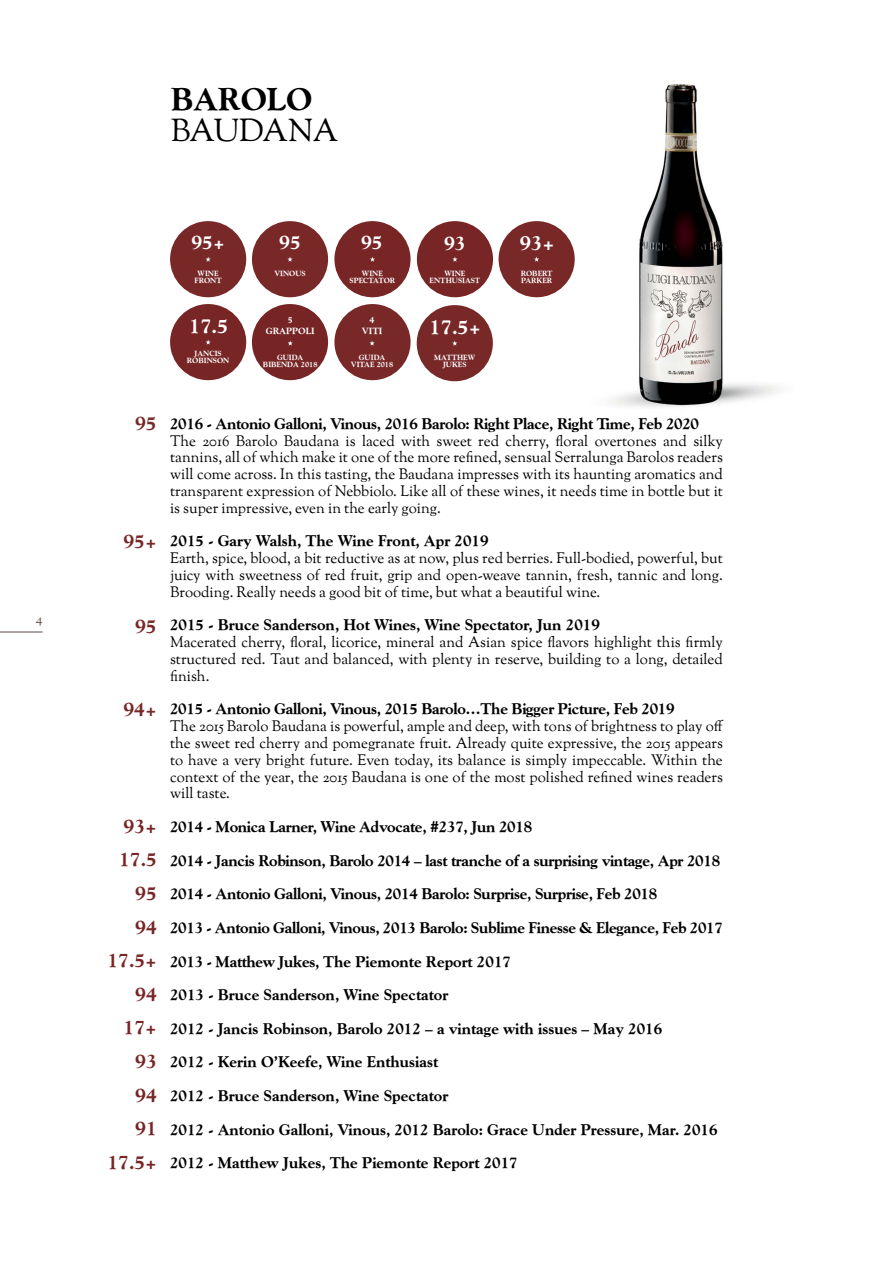
<style>
.page{position:relative;width:893px;height:1263px;background:#fff}
.page>*{position:absolute;margin:0;border:0;box-sizing:border-box;transform-origin:0 0}
.t1{font:31.5px "Sorts Mill Goudy";letter-spacing:-.02em;color:#000}
.t2{font:800 31.5px "Goudy";color:#000}
.t3{font:800 20.25px "Goudy";color:#fff}
.t4{font:800 19.5px/33.6px "Goudy";color:#782525;text-align:right}
.t5{font:800 19.5px "Goudy";color:#792828}
.t6{font:800 19.5px "Goudy";color:#fff}
.t7{font:800 15.45px/33.6px "Goudy";color:#000}
.t8{font:800 15.45px "Goudy";letter-spacing:-.02em;color:#000}
.t9{font:15px/16.8px "Sorts Mill Goudy";color:#000;text-align:justify}
.t10{font:13.5px "Sorts Mill Goudy";color:#5a4a42}
.t11{font:800 9px/10.9px "Goudy";color:#fff;text-align:center}
.t12{font:800 7.5px/7.2px "Goudy";color:#fff;text-align:center}
.s1{font-family:"Avenir";font-weight:900}
</style>
<div class="page">
<hr style="left:0;top:632px;width:43px;height:1px;background:#5a4a42">
<img style="left:561px;top:84px;width:219px;height:323px">
<div style="left:417px;top:221px;width:76px;height:76px;background:#782525;border-radius:50%"></div>
<svg style="left:452px;top:257px;width:6px;height:5px"></svg>
<div style="left:334px;top:221px;width:77px;height:76px;background:#782525;border-radius:50%"></div>
<svg style="left:370px;top:257px;width:5px;height:5px"></svg>
<div style="left:252px;top:221px;width:76px;height:76px;background:#792828;border-radius:50%"></div>
<svg style="left:287px;top:257px;width:6px;height:5px"></svg>
<div style="left:334px;top:304px;width:77px;height:76px;background:#792828;border-radius:50%"></div>
<div style="left:170px;top:304px;width:76px;height:76px;background:#782525;border-radius:50%"></div>
<svg style="left:206px;top:340px;width:5px;height:5px"></svg>
<div style="left:252px;top:304px;width:76px;height:76px;background:#762424;border-radius:50%"></div>
<svg style="left:288px;top:340px;width:5px;height:6px"></svg>
<div style="left:499px;top:221px;width:76px;height:76px;background:#792828;border-radius:50%"></div>
<svg style="left:534px;top:257px;width:5px;height:5px"></svg>
<svg style="left:369px;top:340px;width:6px;height:6px"></svg>
<div style="left:417px;top:305px;width:76px;height:76px;background:#792828;border-radius:50%"></div>
<svg style="left:452px;top:341px;width:5px;height:5px"></svg>
<div style="left:170px;top:221px;width:76px;height:76px;background:#792828;border-radius:50%"></div>
<svg style="left:206px;top:257px;width:5px;height:5px"></svg>
<p class="t10" style="left:36px;top:610px;width:8px">4</p>
<h1 class="t2" style="left:171px;top:81px;width:143px">BAROLO</h1>
<h1 class="t1" style="left:171px;top:111px;width:169px">BAUDANA</h1>
<h3 class="t6" style="left:191px;top:231px;width:35px">95+</h3>
<h3 class="t6" style="left:279px;top:231px;width:23px">95</h3>
<h3 class="t6" style="left:361px;top:231px;width:23px">95</h3>
<h3 class="t6" style="left:444px;top:232px;width:23px">93</h3>
<h2 class="t3" style="left:520px;top:231px;width:36px">93+</h2>
<p class="t12" style="left:195px;top:270px;width:29px">WINE<br>FRONT</p>
<p class="t12" style="left:274px;top:270px;width:33px">VINOUS</p>
<p class="t12" style="left:350px;top:270px;width:47px">WINE<br>SPECTATOR</p>
<p class="t12" style="left:430px;top:270px;width:52px">WINE<br>ENTHUSIAST</p>
<p class="t12" style="left:521px;top:270px;width:33px;text-align:left">ROBERT<br>PARKER</p>
<h2 class="t3" style="left:189px;top:314px;width:41px">17.5</h2>
<p class="t11" style="left:266px;top:314px;width:51px">5<br>GRAPPOLI</p>
<p class="t11" style="left:362px;top:314px;width:22px">4<br>VITI</p>
<h2 class="t3" style="left:429px;top:315px;width:53px">17.5+</h2>
<p class="t12" style="left:187px;top:350px;width:44px">JANCIS<br>ROBINSON</p>
<p class="t12" style="left:263px;top:354px;width:56px">GUIDA<br>BIBENDA 2018</p>
<p class="t12" style="left:351px;top:354px;width:44px">GUIDA<br>VITAE 2018</p>
<p class="t12" style="left:434px;top:354px;width:42px">MATTHEW<br>JUKES</p>
<h3 class="t5" style="left:135px;top:412px;width:23px">95</h3>
<h3 class="t5" style="left:123px;top:530px;width:35px">95+</h3>
<h3 class="t5" style="left:135px;top:615px;width:23px">95</h3>
<h3 class="t5" style="left:123px;top:698px;width:35px">94+</h3>
<h3 class="t4" style="left:107px;top:809px;width:51px">93+<br>17.5<br>95<br>94<br>17.5+<br>94<br>17+<br>93<br>94<br>91<br>17.5+</h3>
<p class="t8" style="left:170px;top:414px;width:530px">2016 - Antonio Galloni, Vinous, 2016 Barolo: Right Place, Right Time, Feb 2020</p>
<p class="t9" style="left:170px;top:433px;width:554px">The 2016 Barolo Baudana is laced with sweet red cherry, floral overtones and silky tannins, all of which make it one of the more refined, sensual Serralunga Barolos readers will come across. In this tasting, the Baudana impresses with its haunting aromatics and transparent expression of Nebbiolo. Like all of these wines, it needs time in bottle but it is super impressive, even in the early going.</p>
<p class="t7" style="left:170px;top:524px;width:320px">2015 - Gary Walsh, The Wine Front, Apr 2019</p>
<p class="t9" style="left:170px;top:551px;width:554px">Earth, spice, blood, a bit reductive as at now, plus red berries. Full-bodied, powerful, but juicy with sweetness of red fruit, grip and open-weave tannin, fresh, tannic and long.<br>Brooding. Really needs a good bit of time, but what a beautiful wine.</p>
<p class="t7" style="left:170px;top:608px;width:431px">2015 - Bruce Sanderson, Hot Wines, Wine Spectator, Jun 2019</p>
<p class="t9" style="left:170px;top:635px;width:554px">Macerated cherry, floral, licorice, mineral and Asian spice flavors highlight this firmly structured red. Taut and balanced, with plenty in reserve, building to a long, detailed finish.</p>
<p class="t8" style="left:170px;top:700px;width:506px">2015 - Antonio Galloni, Vinous, 2015 Barolo…The Bigger Picture, Feb 2019</p>
<p class="t9" style="left:170px;top:719px;width:555px">The 2015 Barolo Baudana is powerful, ample and deep, with tons of brightness to play off the sweet red cherry and pomegranate fruit. Already quite expressive, the 2015 appears to have a very bright future. Even today, its balance is simply impeccable. Within the context of the year, the 2015 Baudana is one of the most polished refined wines readers will taste.</p>
<p class="t7" style="left:170px;top:810px;width:554px">2014 - Monica Larner, Wine Advocate, <span class="s1">#</span>237, Jun 2018<br>2014 - Jancis Robinson, Barolo 2014 – last tranche of a surprising vintage, Apr 2018<br>2014 - Antonio Galloni, Vinous, 2014 Barolo: Surprise, Surprise, Feb 2018<br>2013 - Antonio Galloni, Vinous, 2013 Barolo: Sublime Finesse &amp; Elegance, Feb 2017<br>2013 - Matthew Jukes, The Piemonte Report 2017<br>2013 - Bruce Sanderson, Wine Spectator<br>2012 - Jancis Robinson, Barolo 2012 – a vintage with issues – May 2016<br>2012 - Kerin O’Keefe, Wine Enthusiast<br>2012 - Bruce Sanderson, Wine Spectator<br>2012 - Antonio Galloni, Vinous, 2012 Barolo: Grace Under Pressure, Mar. 2016<br>2012 - Matthew Jukes, The Piemonte Report 2017</p>
</div>
